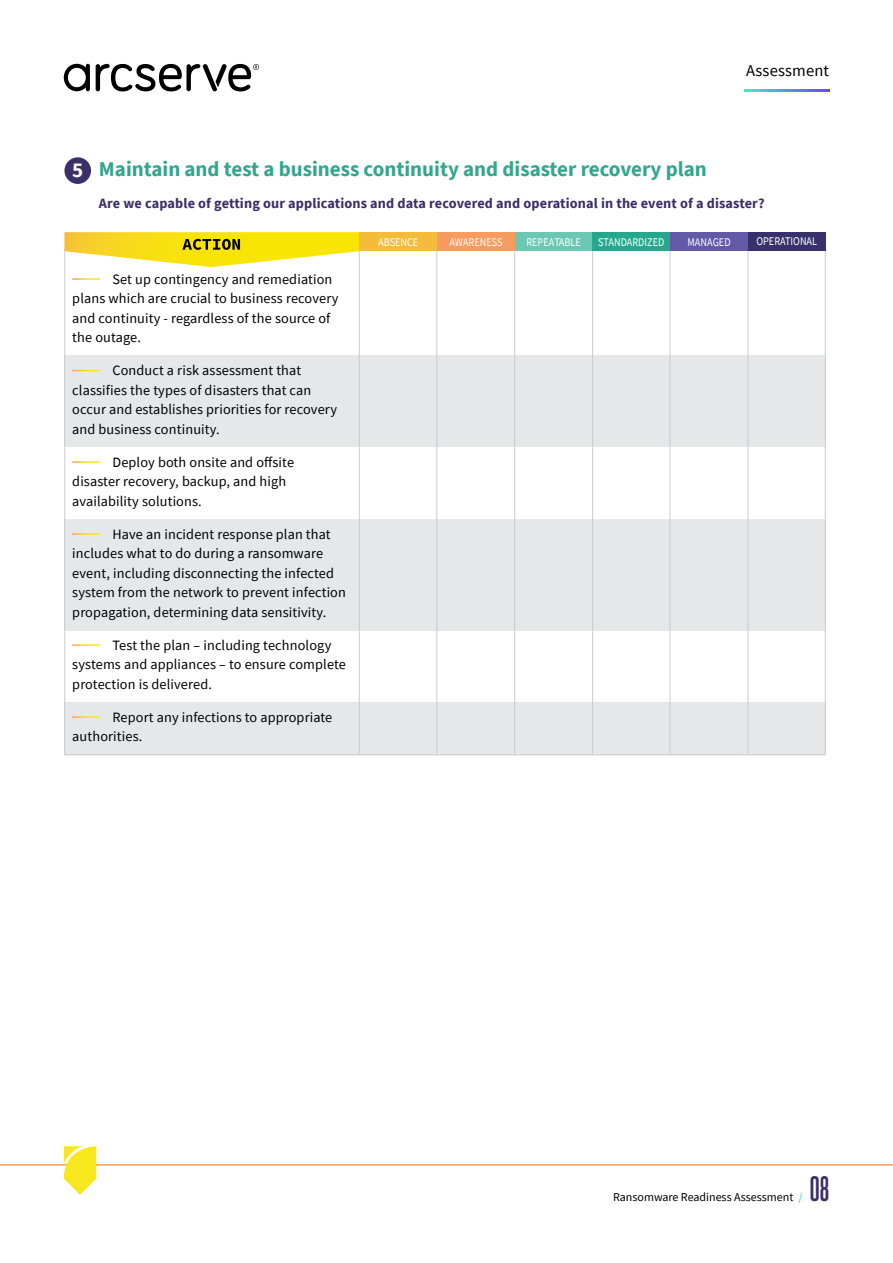
<style>
.page{position:relative;width:893px;height:1263px;background:#fff}
.page>*{position:absolute;margin:0;border:0;box-sizing:border-box;transform-origin:0 0}
.t1{font:700 21px "Source Sans Pro";color:#31a78b}
.t2{font:700 21px "Source Sans Pro";color:#fff}
.t3{font:16.5px "Source Sans Pro";letter-spacing:.01em;color:#000}
.t4{font:14.25px/19.5px "Source Sans Pro";letter-spacing:.01em;color:#000}
.t5{font:700 14.25px "Source Sans Pro";letter-spacing:.01em;color:#3b3068}
.t6{font:12px "Source Sans Pro";color:#000}
.t7{font:11.7px "Source Sans Pro";color:#fff;scale:.87 1}
.s1{font-weight:600;color:#50e3c2}
.s2{font-family:"Steelfish Rg";font-weight:700;font-size:30px;color:#3b3068}
</style>
<div class="page">
<hr style="left:0;top:1164px;width:893px;height:1px;background:#f59a5d">
<svg style="left:64px;top:1146px;width:32px;height:49px"></svg>
<svg style="left:64px;top:64px;width:26px;height:27px"></svg>
<svg style="left:96px;top:64px;width:163px;height:27px"></svg>
<svg style="left:745px;top:90px;width:84px;height:1px"></svg>
<div style="left:65px;top:702px;width:761px;height:53px;background:#e6e7e8"></div>
<div style="left:64px;top:519px;width:762px;height:111px;background:#e6e7e8"></div>
<div style="left:64px;top:355px;width:762px;height:91px;background:#e6e7e8"></div>
<div style="left:64px;top:157px;width:27px;height:27px;background:#3b3068;border-radius:50%"></div>
<svg style="left:72px;top:370px;width:28px;height:1px"></svg>
<hr style="left:72px;top:533px;width:28px;height:2px;background:#fff">
<hr style="left:72px;top:716px;width:28px;height:2px;background:#fff">
<hr style="left:359px;top:249px;width:1px;height:506px;background:#ccc">
<hr style="left:437px;top:249px;width:1px;height:506px;background:#ccc">
<hr style="left:514px;top:249px;width:1px;height:506px;background:#ccc">
<hr style="left:592px;top:249px;width:1px;height:506px;background:#ccc">
<hr style="left:670px;top:249px;width:1px;height:506px;background:#ccc">
<hr style="left:748px;top:249px;width:1px;height:506px;background:#ccc">
<hr style="left:825px;top:249px;width:1px;height:506px;background:#ccc">
<hr style="left:64px;top:249px;width:1px;height:506px;background:#ccc">
<div style="left:748px;top:232px;width:78px;height:19px;background:#393169"></div>
<svg style="left:64px;top:232px;width:295px;height:35px"></svg>
<div style="left:359px;top:232px;width:78px;height:19px;background:#f5bc3b"></div>
<div style="left:437px;top:232px;width:78px;height:19px;background:#f89b5e"></div>
<div style="left:515px;top:232px;width:77px;height:19px;background:#6cc7b4"></div>
<div style="left:592px;top:232px;width:78px;height:19px;background:#25a88c"></div>
<div style="left:670px;top:232px;width:78px;height:19px;background:#6459a7"></div>
<hr style="left:65px;top:755px;width:761px;height:1px;background:#ccc">
<p class="t3" style="left:746px;top:60px;width:85px">Assessment</p>
<h1 class="t2" style="left:72px;top:156px;width:13px">5</h1>
<h1 class="t1" style="left:99px;top:155px;width:609px">Maintain and test a business continuity and disaster recovery plan</h1>
<p class="t5" style="left:99px;top:193px;width:667px">Are we capable of getting our applications and data recovered and operational in the event of a disaster?</p>
<p class="t7" style="left:378px;top:234px;width:48px">ABSENCE</p>
<p class="t7" style="left:449px;top:234px;width:63px">AWARENESS</p>
<p class="t7" style="left:526px;top:234px;width:64px">REPEATABLE</p>
<p class="t7" style="left:598px;top:234px;width:78px">STANDARDIZED</p>
<p class="t7" style="left:687px;top:234px;width:51px">MANAGED</p>
<p class="t7" style="left:756px;top:234px;width:71px">OPERATIONAL</p>
<p class="t4" style="left:72px;top:269px;width:268px;text-indent:40px">Set up contingency and remediation plans which are crucial to business recovery and continuity - regardless of the source of the outage.</p>
<p class="t4" style="left:72px;top:360px;width:266px;text-indent:40px">Conduct a risk assessment that classifies the types of disasters that can occur and establishes priorities for recovery and business continuity.</p>
<p class="t4" style="left:72px;top:452px;width:223px;text-indent:40px">Deploy both onsite and offsite disaster recovery, backup, and high availability solutions.</p>
<p class="t4" style="left:72px;top:524px;width:275px;text-indent:40px">Have an incident response plan that includes what to do during a ransomware event, including disconnecting the infected system from the network to prevent infection propagation, determining data sensitivity.</p>
<p class="t4" style="left:72px;top:635px;width:275px;text-indent:40px">Test the plan – including technology systems and appliances – to ensure complete protection is delivered.</p>
<p class="t4" style="left:72px;top:707px;width:262px;text-indent:40px">Report any infections to appropriate authorities.</p>
<p class="t6" style="left:613px;top:1189px;width:218px">Ransomware Readiness Assessment <span class="s1">/</span> <span class="s2">08</span></p>
</div>
